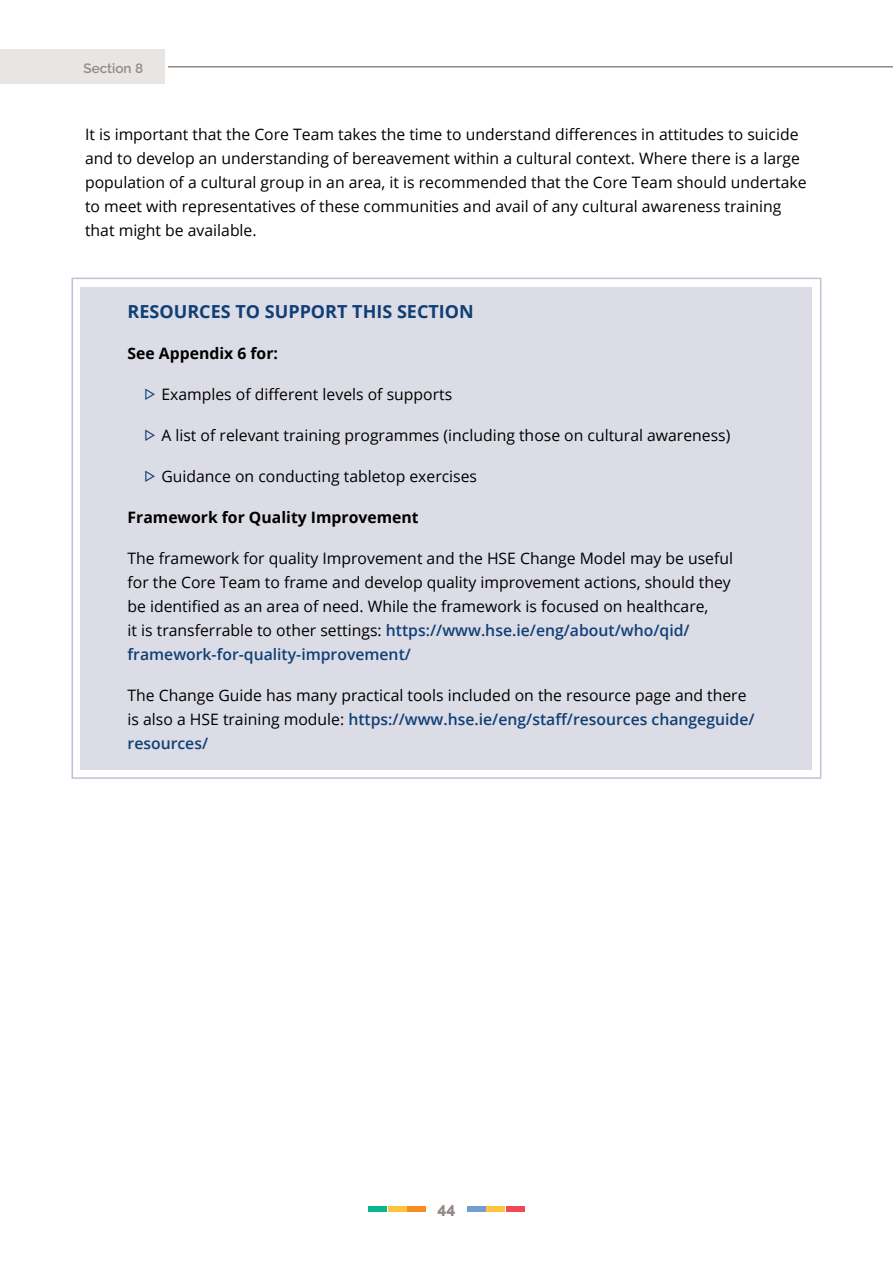
<style>
.page{position:relative;width:893px;height:1263px;background:#fff}
.page>*{position:absolute;margin:0;border:0;box-sizing:border-box;transform-origin:0 0}
.t1{font:700 18px "Open Sans";color:#103f76}
.t2{font:15.75px/24px "Open Sans";color:#000}
.t3{font:700 15.75px "Open Sans";color:#000}
.t4{font:800 15.75px "Raleway";color:#948a85}
.t5{font:600 13.5px "Raleway";color:#948a85}
.s1{font-family:"Cardo";font-weight:700;font-size:19.5px;color:#103f76}
.s2{font-weight:600;color:#103f76}
</style>
<div class="page">
<div style="left:369px;top:1207px;width:18px;height:5px;background:#08b690"></div>
<div style="left:467px;top:1207px;width:18px;height:5px;background:#709ed3"></div>
<div style="left:388px;top:1207px;width:19px;height:5px;background:#ffc43b"></div>
<div style="left:486px;top:1207px;width:19px;height:5px;background:#ffc43b"></div>
<div style="left:408px;top:1207px;width:18px;height:5px;background:#f78d22"></div>
<div style="left:506px;top:1207px;width:18px;height:5px;background:#ef4956"></div>
<div style="left:81px;top:287px;width:731px;height:482px;background:#dbdce6"></div>
<hr style="left:168px;top:66px;width:725px;height:2px;background:#948a85">
<div style="left:0;top:50px;width:164px;height:34px;background:#e8e5e3"></div>
<p class="t5" style="left:83px;top:61px;width:61px">Section 8</p>
<p class="t2" style="left:85px;top:121px;width:723px">It is important that the Core Team takes the time to understand differences in attitudes to suicide and to develop an understanding of bereavement within a cultural context. Where there is a large population of a cultural group in an area, it is recommended that the Core Team should undertake to meet with representatives of these communities and avail of any cultural awareness training that might be available.</p>
<p class="t1" style="left:128px;top:298px;width:348px">RESOURCES TO SUPPORT THIS SECTION</p>
<p class="t3" style="left:128px;top:342px;width:152px">See Appendix 6 for:</p>
<p class="t2" style="left:145px;top:382px;width:309px"><span class="s1">▷</span> Examples of different levels of supports</p>
<p class="t2" style="left:145px;top:423px;width:587px"><span class="s1">▷</span> A list of relevant training programmes (including those on cultural awareness)</p>
<p class="t2" style="left:145px;top:464px;width:334px"><span class="s1">▷</span> Guidance on conducting tabletop exercises</p>
<p class="t3" style="left:128px;top:506px;width:293px">Framework for Quality Improvement</p>
<p class="t2" style="left:128px;top:546px;width:607px">The framework for quality Improvement and the HSE Change Model may be useful for the Core Team to frame and develop quality improvement actions, should they be identified as an area of need. While the framework is focused on healthcare,<br>it is transferrable to other settings: <span class="s2">https://www.hse.ie/eng/about/who/qid/ framework-for-quality-improvement/</span></p>
<p class="t2" style="left:128px;top:683px;width:628px">The Change Guide has many practical tools included on the resource page and there is also a HSE training module: <span class="s2">https://www.hse.ie/eng/staff/resources changeguide/ resources/</span></p>
<p class="t4" style="left:437px;top:1199px;width:20px">44</p>
</div>
